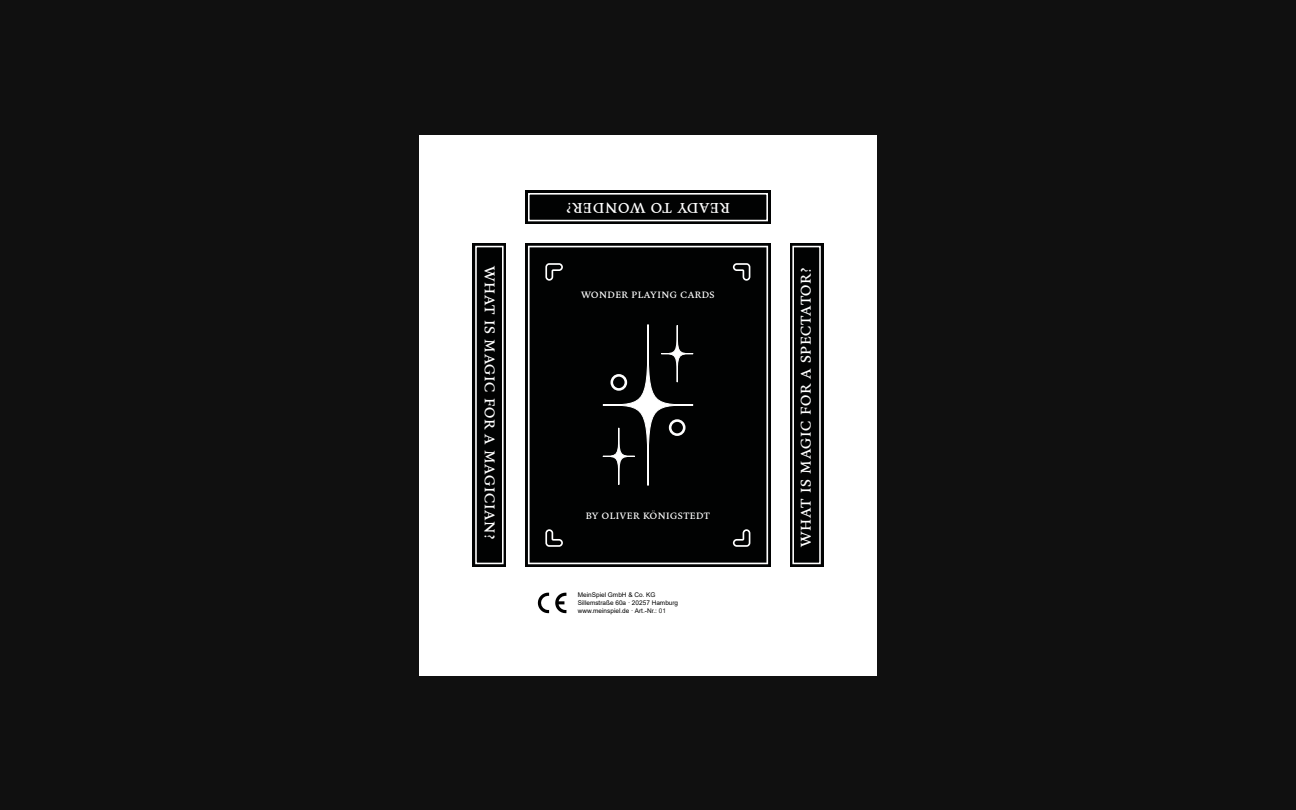
<style>
.page{position:relative;width:1296px;height:810px;background:#101010}
.page>*{position:absolute;margin:0;border:0;box-sizing:border-box;transform-origin:0 0}
.t1{font:15.67px "Legitima";letter-spacing:.05em;color:#fff}
.t2{font:10.12px "Legitima";letter-spacing:.05em;color:#fff}
.t3{font:6.45px/7.7px "Arial";color:#000}
.s1{color:#1d1e1c}
</style>
<div class="page">
<div style="left:419px;top:135px;width:458px;height:540px;background:#fff"></div>
<svg style="left:537px;top:593px;width:29px;height:21px"></svg>
<svg style="left:525px;top:243px;width:246px;height:324px;background:#0b0c0c"></svg>
<div style="left:528px;top:246px;width:240px;height:318px;background:#010202"></div>
<svg style="left:602px;top:243px;width:92px;height:324px;background:#0f1010"></svg>
<svg style="left:603px;top:428px;width:32px;height:57px"></svg>
<div style="left:603px;top:428px;width:32px;height:57px;border:1px solid #fff;border-radius:50%"></div>
<div style="left:610px;top:374px;width:17px;height:17px;border:3px solid #fff;border-radius:50%"></div>
<div style="left:669px;top:419px;width:17px;height:17px;border:3px solid #fff;border-radius:50%"></div>
<div style="left:472px;top:243px;width:34px;height:324px;background:#010202"></div>
<svg style="left:475px;top:245px;width:29px;height:320px"></svg>
<div style="left:790px;top:243px;width:34px;height:324px;background:#010202"></div>
<div style="left:525px;top:190px;width:246px;height:34px;background:#010202"></div>
<svg style="left:528px;top:193px;width:240px;height:29px"></svg>
<svg style="left:792px;top:245px;width:29px;height:320px"></svg>
<h1 class="t1" style="left:730px;top:217px;width:165px;rotate:-180deg">READY TO WONDER?</h1>
<h1 class="t1" style="left:500px;top:266px;width:275px;rotate:90deg">WHAT IS MAGIC FOR A MAGICIAN?</h1>
<h1 class="t1" style="left:796px;top:547px;width:281px;rotate:-90deg">WHAT IS MAGIC FOR A SPECTATOR?</h1>
<h2 class="t2" style="left:581px;top:288px;width:135px">WONDER PLAYING CARDS</h2>
<h2 class="t2" style="left:586px;top:509px;width:125px">BY OLIVER KÖNIGSTEDT</h2>
<p class="t3" style="left:578px;top:591px;width:102px">MeinSpiel GmbH &amp; Co. KG<br>Sillemstraße 60a · 20257 Hamburg www.meinspiel.de · Art.-Nr.: <span class="s1">01</span></p>
</div>
